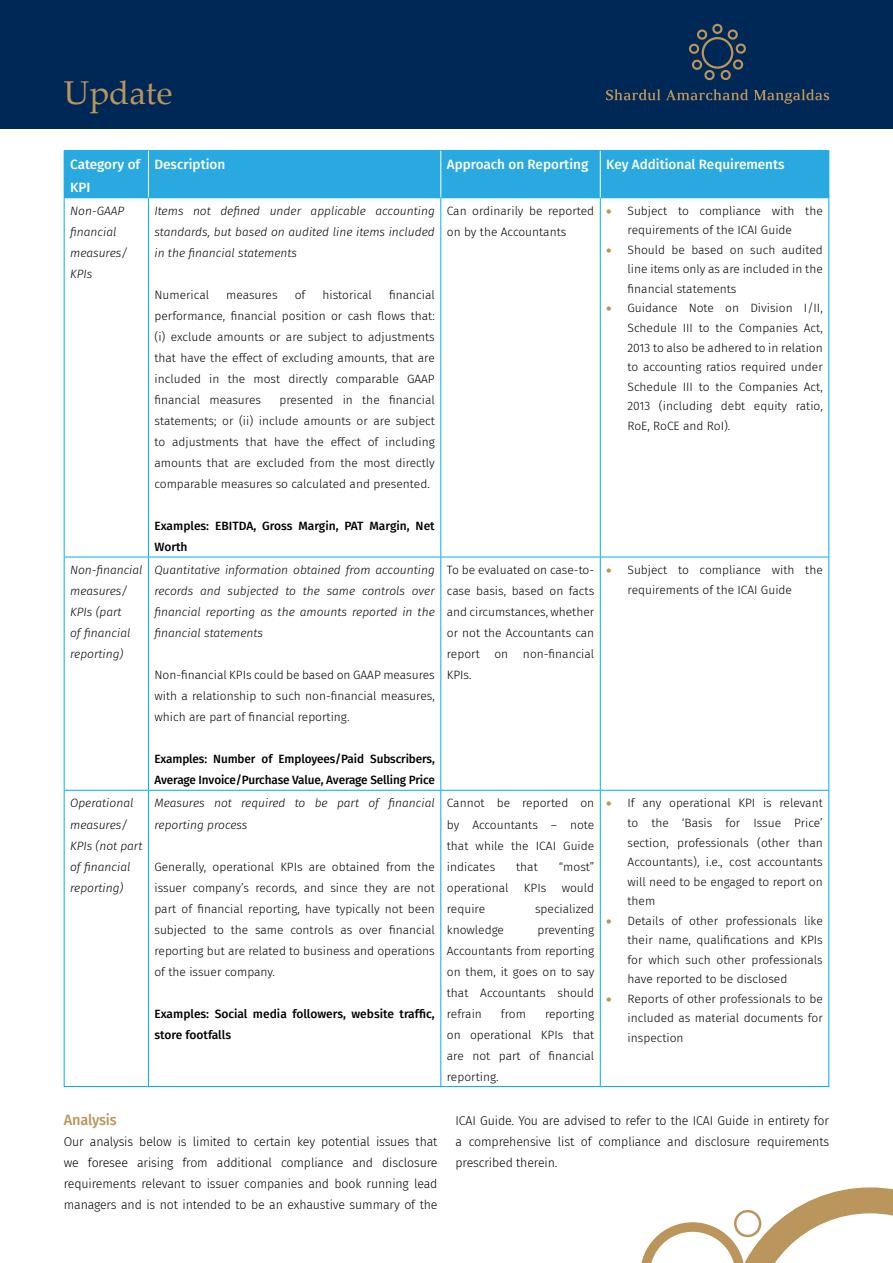
<style>
.page{position:relative;width:893px;height:1263px;background:#fff}
.page>*{position:absolute;margin:0;border:0;box-sizing:border-box;transform-origin:0 0}
.t1{font:33px "Palatino Linotype";color:#ba955c}
.Heading_2{font:500 15px "Fira Sans";letter-spacing:-.01em;color:#ba955c}
.t2{font:500 13.5px/22.5px "Fira Sans";color:#fff}
.Body_Copy{font:300 12.75px/21px "Fira Sans";letter-spacing:-.01em;color:#000;text-align:justify}
.Body_Copy-2{font:300 12px/21px "Fira Sans";color:#000;text-align:justify}
.Body_Copy-3{font:italic 300 12px/21px "Fira Sans";color:#000}
.Body_Copy-4{font:500 12px/21px "Fira Sans";letter-spacing:-.01em;color:#000}
.s1{color:#ba955c}
</style>
<div class="page">
<svg style="left:641px;top:1187px;width:252px;height:76px"></svg>
<div style="left:65px;top:151px;width:763px;height:46px;background:#2aa9e0"></div>
<hr style="left:64px;top:150px;width:84px;height:1px;background:#00aeef">
<hr style="left:64px;top:151px;width:1px;height:46px;background:#00aeef">
<hr style="left:148px;top:150px;width:293px;height:1px;background:#00aeef">
<hr style="left:441px;top:150px;width:159px;height:1px;background:#00aeef">
<hr style="left:600px;top:150px;width:229px;height:1px;background:#00aeef">
<hr style="left:828px;top:151px;width:1px;height:46px;background:#00aeef">
<hr style="left:64px;top:197px;width:84px;height:1px;background:#00aeef">
<hr style="left:148px;top:197px;width:293px;height:1px;background:#00aeef">
<hr style="left:441px;top:197px;width:159px;height:1px;background:#00aeef">
<hr style="left:600px;top:197px;width:229px;height:1px;background:#00aeef">
<hr style="left:148px;top:151px;width:1px;height:46px;background:#fff">
<hr style="left:440px;top:151px;width:1px;height:46px;background:#fff">
<hr style="left:600px;top:151px;width:1px;height:46px;background:#fff">
<hr style="left:64px;top:198px;width:1px;height:359px;background:#00aeef">
<hr style="left:148px;top:198px;width:1px;height:359px;background:#00aeef">
<hr style="left:440px;top:198px;width:1px;height:359px;background:#00aeef">
<hr style="left:600px;top:198px;width:1px;height:359px;background:#00aeef">
<hr style="left:828px;top:198px;width:1px;height:359px;background:#00aeef">
<hr style="left:64px;top:557px;width:84px;height:1px;background:#00aeef">
<hr style="left:64px;top:557px;width:1px;height:233px;background:#00aeef">
<hr style="left:148px;top:557px;width:293px;height:1px;background:#00aeef">
<hr style="left:148px;top:557px;width:1px;height:233px;background:#00aeef">
<hr style="left:441px;top:557px;width:159px;height:1px;background:#00aeef">
<hr style="left:440px;top:557px;width:1px;height:233px;background:#00aeef">
<hr style="left:600px;top:557px;width:229px;height:1px;background:#00aeef">
<hr style="left:600px;top:557px;width:1px;height:233px;background:#00aeef">
<hr style="left:828px;top:557px;width:1px;height:233px;background:#00aeef">
<hr style="left:64px;top:790px;width:84px;height:1px;background:#00aeef">
<hr style="left:64px;top:791px;width:1px;height:295px;background:#00aeef">
<hr style="left:148px;top:790px;width:293px;height:1px;background:#00aeef">
<hr style="left:148px;top:791px;width:1px;height:295px;background:#00aeef">
<hr style="left:441px;top:790px;width:159px;height:1px;background:#00aeef">
<hr style="left:440px;top:791px;width:1px;height:295px;background:#00aeef">
<hr style="left:600px;top:790px;width:229px;height:1px;background:#00aeef">
<hr style="left:600px;top:791px;width:1px;height:295px;background:#00aeef">
<hr style="left:828px;top:791px;width:1px;height:295px;background:#00aeef">
<hr style="left:64px;top:1086px;width:84px;height:1px;background:#00aeef">
<hr style="left:148px;top:1086px;width:293px;height:1px;background:#00aeef">
<hr style="left:441px;top:1086px;width:159px;height:1px;background:#00aeef">
<hr style="left:600px;top:1086px;width:229px;height:1px;background:#00aeef">
<div style="left:0;top:0;width:893px;height:128px;background:#002856"></div>
<svg style="left:606px;top:89px;width:54px;height:11px"></svg>
<svg style="left:666px;top:89px;width:82px;height:11px"></svg>
<svg style="left:754px;top:89px;width:75px;height:15px"></svg>
<svg style="left:689px;top:24px;width:57px;height:56px"></svg>
<p class="t1" style="left:64px;top:69px;width:110px">Update</p>
<p class="t2" style="left:70px;top:153px;width:72px">Category of<br>KPI</p>
<p class="t2" style="left:154px;top:153px;width:72px">Description</p>
<p class="t2" style="left:447px;top:153px;width:143px">Approach on Reporting</p>
<p class="t2" style="left:606px;top:153px;width:180px">Key Additional Requirements</p>
<p class="Body_Copy-3" style="left:70px;top:200px;width:59px">Non-GAAP financial measures/<br>KPIs</p>
<p class="Body_Copy-3" style="left:154px;top:200px;width:282px;text-align:justify">Items not defined under applicable accounting standards, but based on audited line items included in the financial statements</p>
<p class="Body_Copy-2" style="left:154px;top:284px;width:56px">Numerical</p>
<p class="Body_Copy-2" style="left:226px;top:284px;width:53px">measures</p>
<p class="Body_Copy-2" style="left:295px;top:284px;width:12px">of</p>
<p class="Body_Copy-2" style="left:322px;top:284px;width:51px">historical</p>
<p class="Body_Copy-2" style="left:447px;top:200px;width:149px">Can ordinarily be reported on by the Accountants</p>
<p class="Body_Copy-2" style="left:628px;top:201px;width:197px;line-height:19.5px;text-indent:-21px"><span class="s1">•</span> Subject to compliance with the requirements of the ICAI Guide</p>
<p class="Body_Copy-2" style="left:628px;top:240px;width:197px;line-height:19.5px;text-indent:-21px"><span class="s1">•</span> Should be based on such audited line items only as are included in the financial statements</p>
<p class="Body_Copy-2" style="left:628px;top:298px;width:197px;line-height:19.5px;text-indent:-21px"><span class="s1">•</span> Guidance Note on Division I/II, Schedule III to the Companies Act, 2013 to also be adhered to in relation to accounting ratios required under Schedule III to the Companies Act, 2013 (including debt equity ratio, RoE, RoCE and RoI).</p>
<p class="Body_Copy-2" style="left:154px;top:284px;width:282px;text-indent:235px">financial performance, financial position or cash flows that: (i) exclude amounts or are subject to adjustments that have the effect of excluding amounts, that are included in the most directly comparable GAAP financial measures</p>
<p class="Body_Copy-2" style="left:154px;top:389px;width:282px;text-indent:125px">presented in the financial statements; or (ii) include amounts or are subject to adjustments that have the effect of including amounts that are excluded from the most directly comparable measures so calculated and presented.</p>
<p class="Body_Copy-4" style="left:154px;top:515px;width:282px">Examples: EBITDA, Gross Margin, PAT Margin, Net<br>Worth</p>
<p class="Body_Copy-3" style="left:70px;top:559px;width:74px">Non-financial measures/<br>KPIs (part<br>of financial reporting)</p>
<p class="Body_Copy-3" style="left:154px;top:559px;width:282px;text-align:justify">Quantitative information obtained from accounting records and subjected to the same controls over financial reporting as the amounts reported in the financial statements</p>
<p class="Body_Copy-2" style="left:154px;top:664px;width:282px">Non-financial KPIs could be based on GAAP measures with a relationship to such non-financial measures, which are part of financial reporting.</p>
<p class="Body_Copy-4" style="left:154px;top:748px;width:282px">Examples: Number of Employees/Paid Subscribers,<br>Average Invoice/Purchase Value, Average Selling Price</p>
<p class="Body_Copy-3" style="left:70px;top:793px;width:74px">Operational measures/<br>KPIs (not part of financial reporting)</p>
<p class="Body_Copy-3" style="left:154px;top:793px;width:282px">Measures not required to be part of financial reporting process</p>
<p class="Body_Copy-2" style="left:154px;top:856px;width:282px">Generally, operational KPIs are obtained from the issuer company’s records, and since they are not part of financial reporting, have typically not been subjected to the same controls as over financial reporting but are related to business and operations of the issuer company.</p>
<p class="Body_Copy-4" style="left:154px;top:1002px;width:282px">Examples: Social media followers, website traffic, store footfalls</p>
<p class="Body_Copy-2" style="left:447px;top:559px;width:149px">To be evaluated on case-to&shy;case basis, based on facts and circumstances, whether or not the Accountants can report on non-financial KPIs.</p>
<p class="Body_Copy-2" style="left:628px;top:560px;width:197px;line-height:19.5px;text-indent:-21px"><span class="s1">•</span> Subject to compliance with the requirements of the ICAI Guide</p>
<p class="Body_Copy-2" style="left:447px;top:793px;width:149px">Cannot be reported on by Accountants – note that while the ICAI Guide indicates</p>
<p class="Body_Copy-2" style="left:516px;top:856px;width:23px">that</p>
<p class="Body_Copy-2" style="left:559px;top:856px;width:37px">“most”</p>
<p class="Body_Copy-2" style="left:447px;top:877px;width:63px">operational</p>
<p class="Body_Copy-2" style="left:524px;top:877px;width:24px">KPIs</p>
<p class="Body_Copy-2" style="left:562px;top:877px;width:34px">would</p>
<p class="Body_Copy-2" style="left:447px;top:898px;width:40px">require</p>
<p class="Body_Copy-2" style="left:535px;top:898px;width:61px">specialized</p>
<p class="Body_Copy-2" style="left:447px;top:919px;width:59px">knowledge</p>
<p class="Body_Copy-2" style="left:447px;top:919px;width:149px;text-indent:91px">preventing Accountants from reporting on them, it goes on to say that Accountants should refrain</p>
<p class="Body_Copy-2" style="left:447px;top:1003px;width:149px;text-indent:98px">reporting on operational KPIs that are not part of financial reporting.</p>
<p class="Body_Copy-2" style="left:501px;top:1003px;width:27px">from</p>
<p class="Body_Copy-2" style="left:628px;top:793px;width:197px;line-height:19.5px;text-indent:-21px"><span class="s1">•</span> If any operational KPI is relevant to the ‘Basis for Issue Price’ section, professionals (other than Accountants), i.e., cost accountants will need to be engaged to report on them</p>
<p class="Body_Copy-2" style="left:628px;top:910px;width:197px;line-height:19.5px;text-indent:-21px"><span class="s1">•</span> Details of other professionals like their name, qualifications and KPIs for which such other professionals have reported to be disclosed</p>
<p class="Body_Copy-2" style="left:628px;top:988px;width:197px;line-height:19.5px;text-indent:-21px"><span class="s1">•</span> Reports of other professionals to be included as material documents for inspection</p>
<p class="Heading_2" style="left:64px;top:1108px;width:55px">Analysis</p>
<p class="Body_Copy" style="left:64px;top:1131px;width:375px">Our analysis below is limited to certain key potential issues that we foresee arising from additional compliance and disclosure requirements relevant to issuer companies and book running lead managers and is not intended to be an exhaustive summary of the</p>
<p class="Body_Copy" style="left:455px;top:1110px;width:375px">ICAI Guide. You are advised to refer to the ICAI Guide in entirety for a comprehensive list of compliance and disclosure requirements prescribed therein.</p>
</div>
